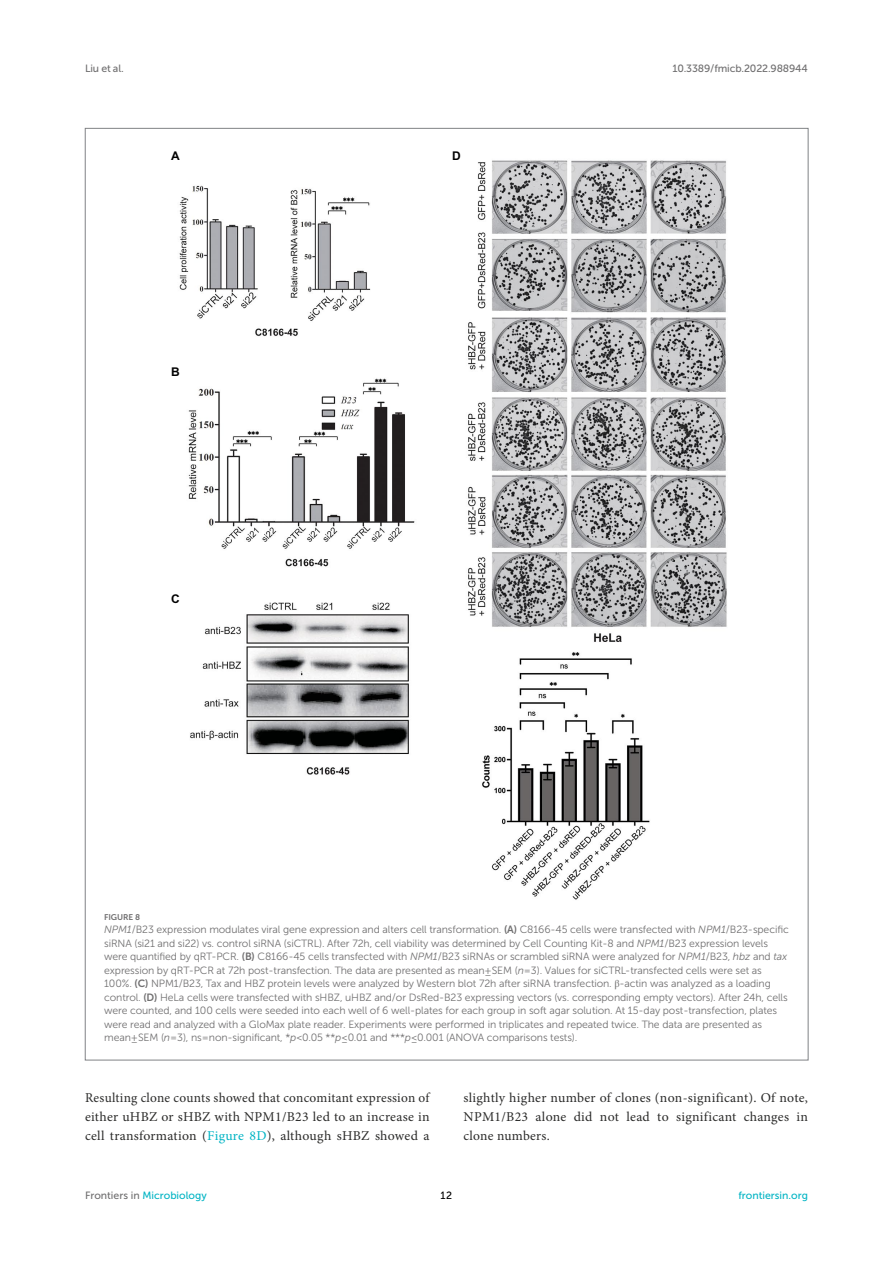
<style>
.page{position:relative;width:893px;height:1263px;background:#fff}
.page>*{position:absolute;margin:0;border:0;box-sizing:border-box;transform-origin:0 0}
.TEXT_FLUSH{font:13.5px/18.8px "Minion Pro";letter-spacing:.02em;color:#2b2b2a;text-align:justify}
.t1{font:700 12px "Arial";color:#000}
.FIG_LEG{font:10.5px/13.5px "Museo Sans 300";letter-spacing:-.01em;color:#706f70}
.t2{font:10.5px "Museo Sans 500";color:#00b4c4}
.t3{font:10.5px "Museo Sans 500";letter-spacing:-.015em;color:#706f70}
.t4{font:10.5px "Museo Sans 500";color:#000}
.FIG_HD{font:8.25px "Museo Sans 700";letter-spacing:-.01em;color:#706f70}
.s1{font-style:italic}
.s2{font-family:"Museo Sans 700"}
.s3{font-family:"STIX General"}
.s4{color:#00b4c4}
.s5{color:#706f70}
</style>
<div class="page">
<img style="left:179px;top:160px;width:548px;height:740px">
<p class="t3" style="left:85px;top:63px;width:40px">Liu et al.</p>
<p class="t3" style="left:672px;top:63px;width:137px">10.3389/fmicb.2022.988944</p>
<p class="t1" style="left:171px;top:148px;width:10px">A</p>
<p class="t1" style="left:171px;top:363px;width:10px">B</p>
<p class="t1" style="left:171px;top:590px;width:10px">C</p>
<p class="t1" style="left:452px;top:148px;width:10px">D</p>
<p class="FIG_HD" style="left:104px;top:912px;width:37px">FIGURE 8</p>
<p class="FIG_LEG" style="left:104px;top:923px;width:686px"><span class="s1">NPM1</span>/B23 expression modulates viral gene expression and alters cell transformation. <span class="s2">(A)</span> C8166-45 cells were transfected with <span class="s1">NPM1</span>/B23-specific siRNA (si21 and si22) vs. control siRNA (siCTRL). After 72 h, cell viability was determined by Cell Counting Kit-8 and <span class="s1">NPM1</span>/B23 expression levels were quantified by qRT-PCR. <span class="s2">(B)</span> C8166-45 cells transfected with <span class="s1">NPM1</span>/B23 siRNAs or scrambled siRNA were analyzed for <span class="s1">NPM1</span>/B23, <span class="s1">hbz</span> and <span class="s1">tax </span>expression by qRT-PCR at 72 h post-transfection. The data are presented as mean ± SEM (<span class="s1">n</span> = 3). Values for siCTRL-transfected cells were set as 100%. <span class="s2">(C)</span> NPM1/B23, Tax and HBZ protein levels were analyzed by Western blot 72 h after siRNA transfection. <span class="s3">β</span>-actin was analyzed as a loading control. <span class="s2">(D)</span> HeLa cells were transfected with sHBZ, uHBZ and/or DsRed-B23 expressing vectors (vs. corresponding empty vectors). After 24 h, cells were counted, and 100 cells were seeded into each well of 6 well-plates for each group in soft agar solution. At 15-day post-transfection, plates were read and analyzed with a GloMax plate reader. Experiments were performed in triplicates and repeated twice. The data are presented as mean ± SEM (<span class="s1">n</span> = 3), ns = non-significant, *<span class="s1">p</span> &lt; 0.05 **<span class="s1">p</span> ≤ 0.01 and ***<span class="s1">p</span> ≤ 0.001 (ANOVA comparisons tests).</p>
<p class="TEXT_FLUSH" style="left:85px;top:1088px;width:346px">Resulting clone counts showed that concomitant expression of either uHBZ or sHBZ with NPM1/B23 led to an increase in cell transformation (<span class="s4">Figure 8D</span>), although sHBZ showed a</p>
<p class="TEXT_FLUSH" style="left:463px;top:1088px;width:346px">slightly higher number of clones (non-significant). Of note, NPM1/B23 alone did not lead to significant changes in clone numbers.</p>
<p class="t2" style="left:85px;top:1190px;width:123px"><span class="s5">Frontiers in</span> Microbiology</p>
<p class="t4" style="left:441px;top:1190px;width:13px">12</p>
<p class="t2" style="left:738px;top:1190px;width:71px">frontiersin.org</p>
</div>
